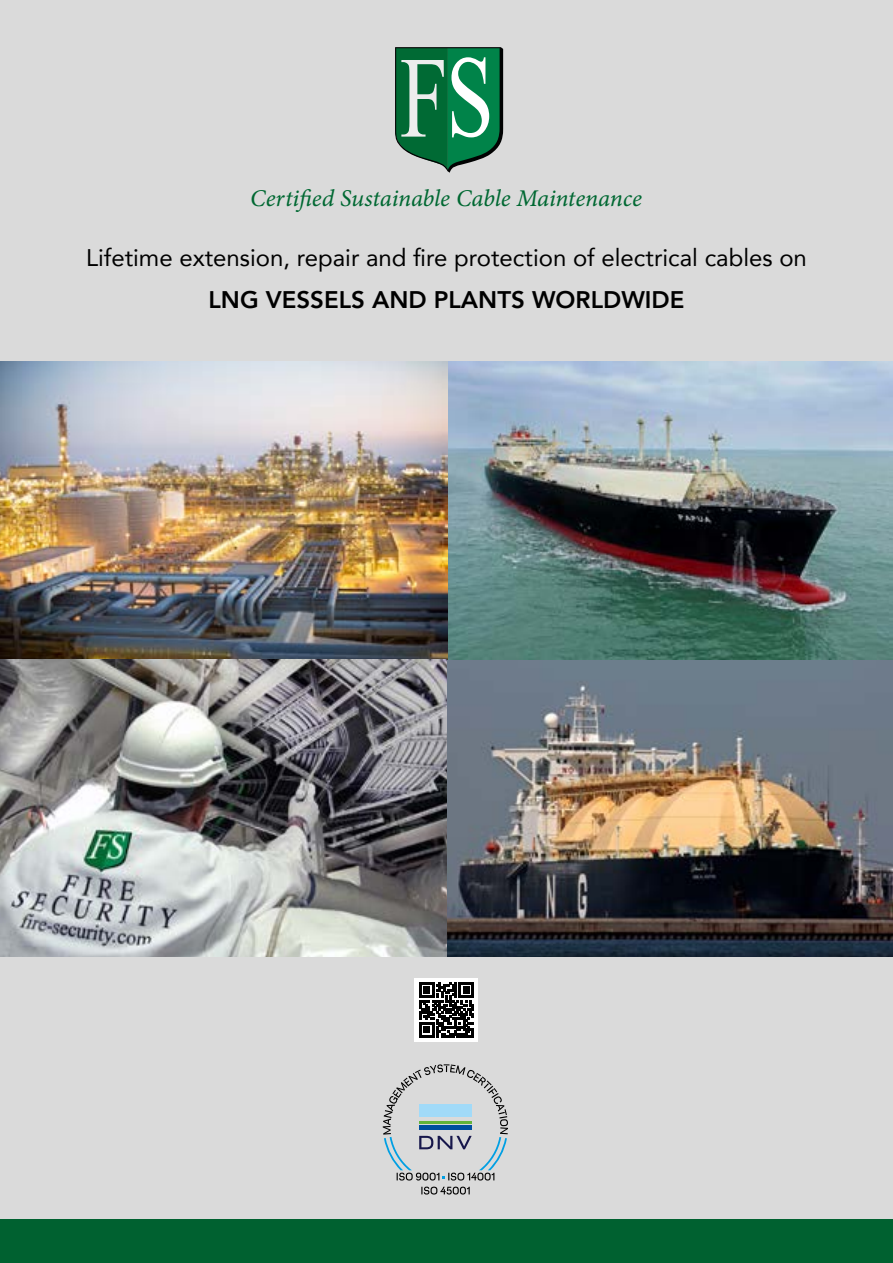
<style>
.page{position:relative;width:893px;height:1263px;background:#fff}
.page>*{position:absolute;margin:0;border:0;box-sizing:border-box;transform-origin:0 0}
.t1{font:24px "Avenir";color:#000}
.t2{font:24px "Minion Pro It Capt";letter-spacing:-.01em;color:#006832}
.t3{font:800 24px "Avenir";color:#000}
</style>
<div class="page">
<div style="left:0;top:0;width:893px;height:1220px;background:#dadada"></div>
<svg style="left:421px;top:1186px;width:49px;height:8px"></svg>
<svg style="left:383px;top:1064px;width:125px;height:116px"></svg>
<svg style="left:395px;top:47px;width:108px;height:126px;background:#428e6a"></svg>
<div style="left:0;top:1220px;width:893px;height:43px;background:#006130"></div>
<div style="left:415px;top:978px;width:63px;height:64px;background:#fff"></div>
<svg style="left:419px;top:982px;width:55px;height:55px"></svg>
<img style="left:0;top:361px;width:893px;height:596px">
<p class="t2" style="left:250px;top:181px;width:393px">Certified Sustainable Cable Maintenance</p>
<p class="t1" style="left:86px;top:239px;width:722px">Lifetime extension, repair and fire protection of electrical cables on</p>
<p class="t3" style="left:208px;top:281px;width:477px">LNG VESSELS AND PLANTS WORLDWIDE</p>
</div>
